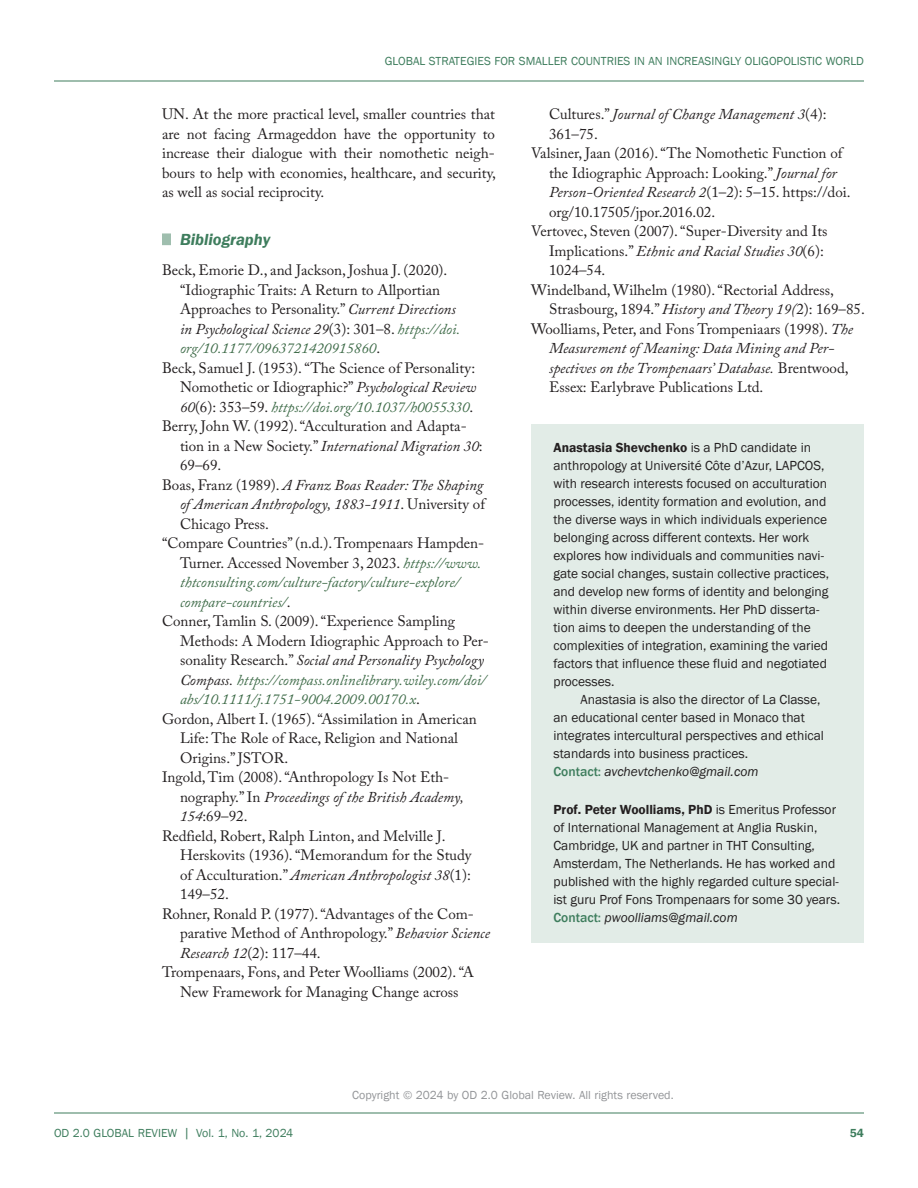
<style>
.page{position:relative;width:918px;height:1188px;background:#fff}
.page>*{position:absolute;margin:0;border:0;box-sizing:border-box;transform-origin:0 0}
.Subhed-A_italic{font:italic 600 16.5px "Franklin Gothic";color:#3e7d5d}
.Reference{font:15px/19.5px "Adobe Caslon Pro";color:#231f20}
.Text-no_indent{font:15px/19.5px "Adobe Caslon Pro";color:#231f20;text-align:justify}
.Reference-2{font:italic 15px/19.5px "Adobe Caslon Pro";color:#3e6b48}
.Reference-3{font:italic 15px/19.5px "Adobe Caslon Pro";color:#231f20;text-align:justify}
.Author_Bio{font:13.5px/18px "Franklin Gothic";color:#231f20}
.Author_Bio-2{font:italic 13.5px "Franklin Gothic";color:#231f20}
.t1{font:12px "Franklin Gothic";color:#3e7d5d}
.Running_Foot{font:12px "Franklin Gothic";color:#939598}
.t2{font:600 12px "Franklin Gothic";color:#3e7d5d}
.s1{font-style:italic}
.s2{font-style:italic;color:#3e6b48}
.s3{font-style:normal}
.s4{font-style:normal;color:#231f20}
.s5{font-weight:600}
.s6{font-weight:500;font-style:normal;color:#3e7d5d}
.s7{font-size:13.5px}
</style>
<div class="page">
<hr style="left:54px;top:1113px;width:810px;height:1px;background:#3e7d5d">
<hr style="left:54px;top:81px;width:810px;height:1px;background:#3e7d5d">
<div style="left:162px;top:233px;width:9px;height:12px;background:#9fbeae"></div>
<div style="left:531px;top:425px;width:333px;height:282px;background:#e2ece7"></div>
<div style="left:531px;top:677px;width:333px;height:102px;background:#e2ece7"></div>
<div style="left:531px;top:749px;width:333px;height:48px;background:#e2ece7"></div>
<div style="left:531px;top:786px;width:333px;height:138px;background:#e2ece7"></div>
<div style="left:531px;top:894px;width:333px;height:48px;background:#e2ece7"></div>
<p class="t1" style="left:385px;top:54px;width:16px">Global</p>
<p class="t1" style="left:429px;top:54px;width:8px">Strategie</p>
<p class="t1" style="left:484px;top:54px;width:18px">s for</p>
<p class="t1" style="left:519px;top:54px;width:24px">Smaller</p>
<p class="t1" style="left:571px;top:54px;width:15px">Countrie</p>
<p class="t1" style="left:624px;top:54px;width:54px">s in an Increa</p>
<p class="t1" style="left:705px;top:54px;width:14px">singl</p>
<p class="t1" style="left:735px;top:54px;width:24px">y Oligo</p>
<p class="t1" style="left:777px;top:54px;width:67px">poli stic World</p>
<p class="Text-no_indent" style="left:162px;top:104px;width:336px">UN. At the more practical level, smaller countries that are not facing Armageddon have the opportunity to increase their dialogue with their nomothetic neigh&shy;bours to help with economies, healthcare, and security, as well as social reciprocity.</p>
<p class="Subhed-A_italic" style="left:180px;top:229px;width:92px">Bibliography</p>
<p class="Reference" style="left:180px;top:260px;width:282px;text-indent:-18px">Beck, Emorie D., and Jackson, Joshua J. (2020). “Idiographic Traits: A Return to Allportian Approaches to Personality.” <span class="s1">Current Directions in Psychological Science 29</span>(3): 301–8. <span class="s2">https://doi. org/10.1177/0963721420915860</span>.</p>
<p class="Reference" style="left:180px;top:358px;width:298px;text-align:justify;text-indent:-18px">Beck, Samuel J. (1953). “The Science of Personality:<br>Nomothetic or Idiographic?” <span class="s1">Psychological Review 60</span>(6): 353–59. <span class="s2">https://doi.org/10.1037/h0055330</span>.</p>
<p class="Reference" style="left:180px;top:416px;width:304px;text-indent:-18px">Berry, John W. (1992). “Acculturation and Adapta&shy;tion in a New Society.” <span class="s1">International Migration 30</span>:<br>69–69.</p>
<p class="Reference-3" style="left:180px;top:475px;width:307px;text-indent:-18px"><span class="s3">Boas, Franz (1989).</span> A Franz Boas Reader: The Shaping of American Anthropology, 1883-1911<span class="s3">. University of Chicago Press.</span></p>
<p class="Reference-2" style="left:180px;top:533px;width:306px;text-indent:-18px"><span class="s4">“Compare Countries” (n.d.). Trompenaars Hampden-Turner. Accessed November 3, 2023.</span> https://www. thtconsulting.com/culture-factory/culture-explore/ compare-countries/<span class="s4">.</span></p>
<p class="Reference" style="left:180px;top:611px;width:310px;text-indent:-18px">Conner, Tamlin S. (2009). “Experience Sampling Methods: A Modern Idiographic Approach to Per&shy;sonality Research.” <span class="s1">Social and Personality Psychology Compass.</span> <span class="s2">https://compass.onlinelibrary.wiley.com/doi/ abs/10.1111/j.1751-9004.2009.00170.x</span>.</p>
<p class="Reference" style="left:180px;top:709px;width:298px;text-indent:-18px">Gordon, Albert I. (1965). “Assimilation in American<br>Life: The Role of Race, Religion and National<br>Origins.” JSTOR.</p>
<p class="Reference" style="left:180px;top:767px;width:285px;text-indent:-18px">Ingold, Tim (2008). “Anthropology Is Not Eth&shy;nography.” In <span class="s1">Proceedings of the British Academy,<br>154</span>:69–92.</p>
<p class="Reference" style="left:180px;top:826px;width:293px;text-indent:-18px">Redfield, Robert, Ralph Linton, and Melville J.<br>Herskovits (1936). “Memorandum for the Study of Acculturation.” <span class="s1">American Anthropologist 38</span>(1):<br>149–52.</p>
<p class="Reference" style="left:180px;top:904px;width:312px;text-indent:-18px">Rohner, Ronald P. (1977). “Advantages of the Com&shy;parative Method of Anthropology.” <span class="s1">Behavior Science<br>Research 12</span>(2): 117–44.</p>
<p class="Reference" style="left:162px;top:962px;width:313px;text-align:center">Trompenaars, Fons, and Peter Woolliams (2002). “A<br>New Framework for Managing Change across</p>
<p class="Reference-3" style="left:549px;top:104px;width:279px"><span class="s3">Cultures.”</span> Journal of Change Management 3<span class="s3">(4):<br>361–75.</span></p>
<p class="Reference" style="left:549px;top:143px;width:303px;text-indent:-18px">Valsiner, Jaan (2016). “The Nomothetic Function of the Idiographic Approach: Looking.” <span class="s1">Journal for Person-Oriented Research 2</span>(1–2): 5–15. https://doi. org/10.17505/jpor.2016.02.</p>
<p class="Reference" style="left:549px;top:221px;width:280px;text-indent:-18px">Vertovec, Steven (2007). “Super-Diversity and Its<br>Implications.” <span class="s1">Ethnic and Racial Studies 30</span>(6):<br>1024–54.</p>
<p class="Reference" style="left:549px;top:280px;width:317px;text-indent:-18px">Windelband, Wilhelm (1980). “Rectorial Address,<br>Strasbourg, 1894.” <span class="s1">History and Theory 19(</span>2): 169–85.</p>
<p class="Reference" style="left:549px;top:319px;width:306px;text-indent:-18px">Woolliams, Peter, and Fons Trompeniaars (1998). <span class="s1">The Measurement of Meaning: Data Mining and Per&shy;spectives on the Trompenaars’ Database.</span> Brentwood, Essex: Earlybrave Publications Ltd.</p>
<p class="Author_Bio" style="left:554px;top:439px;width:277px"><span class="s5">Anastasia Shevchenko</span> is a PhD candidate in anthropology at Université Côte d’Azur, LAPCOS, with research interests focused on acculturation processes, identity formation and evolution, and the diverse ways in which individuals experience belonging across different contexts. H er work explores how individuals and communities navi&shy;gate social changes, sustain collective practices, and develop new forms of identity and belonging within diverse environments. Her PhD disserta&shy;tion aims to deepen the understanding of the complexities of integration, examining the varied factors that influence these fluid and negotiated processes.</p>
<p class="Author_Bio" style="left:554px;top:691px;width:272px;text-indent:27px">Anastasia is also the director of La Classe, an educational center based in Monaco that integrates intercultural perspectives and ethical standards into business practices.</p>
<p class="Author_Bio-2" style="left:554px;top:763px;width:206px"><span class="s6">Contact:</span> avchevtchenko@gmail.com</p>
<p class="Author_Bio" style="left:554px;top:800px;width:288px"><span class="s5">Prof. Peter Woolliams, PhD</span> is Emeritus Professor of International Management at Anglia Ruskin, Cambridge, UK and partner in THT Consulting, Amsterdam, The Netherlands. He has worked and published with the highly regarded culture special&shy;ist guru Prof Fons Trompenaars for some 30 years.</p>
<p class="Author_Bio-2" style="left:554px;top:909px;width:186px"><span class="s6">Contact:</span> pwoolliams@gmail.com</p>
<p class="Running_Foot" style="left:352px;top:1087px;width:323px">Copyright © 2024 by OD 2.0 Global Review. All rights reserved.</p>
<p class="t1" style="left:54px;top:1126px;width:241px">OD 2.0 GLOBAL REVIEW <span class="s7">|</span> Vol. 1, No. 1, 2024</p>
<p class="t2" style="left:850px;top:1126px;width:16px">54</p>
</div>
